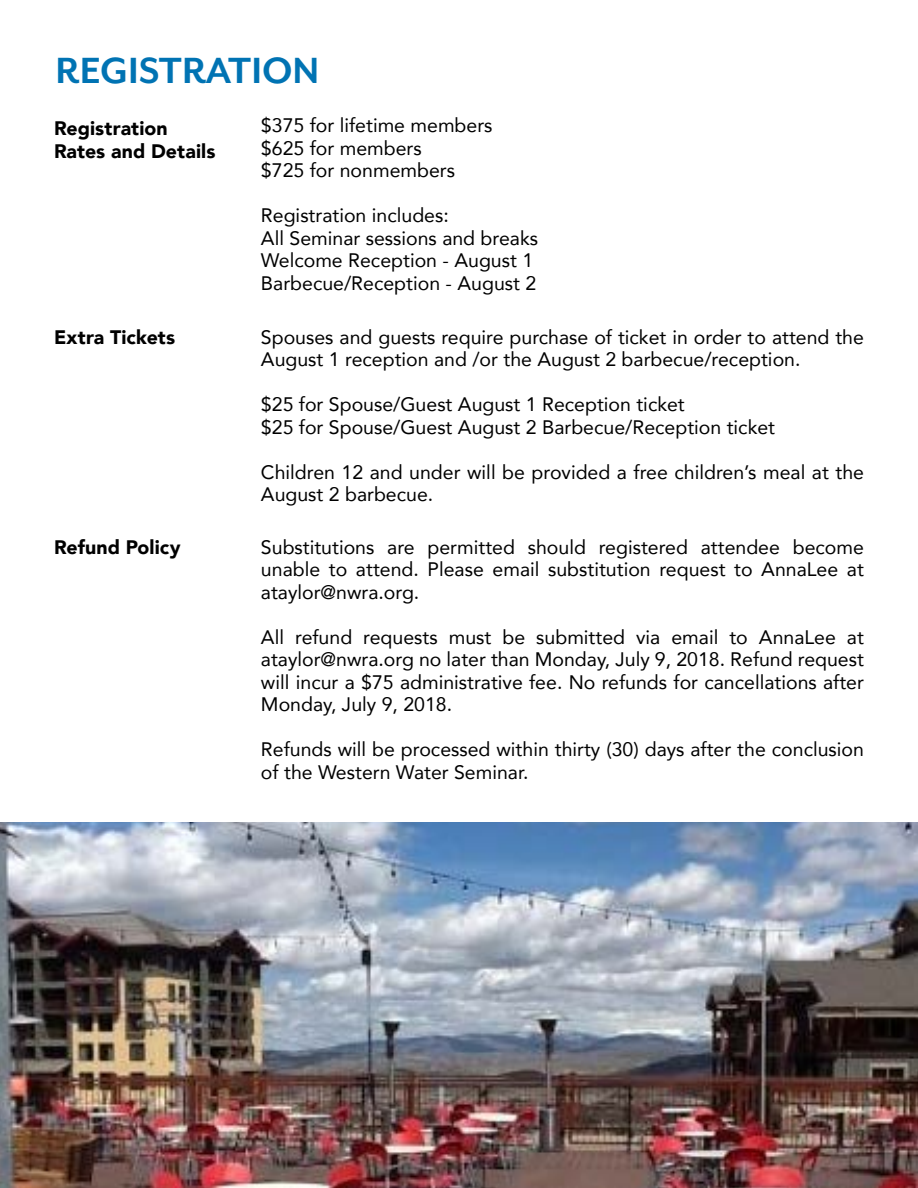
<style>
.page{position:relative;width:918px;height:1188px;background:#fff}
.page>*{position:absolute;margin:0;border:0;box-sizing:border-box;transform-origin:0 0}
.t1{font:700 42px "Mr Eaves San OT";color:#0073b3}
.t2{font:19.5px/22.5px "Avenir";color:#000}
.t3{font:900 19.5px/22.5px "Avenir";letter-spacing:.005em;color:#000}
</style>
<div class="page">
<img style="left:0;top:823px;width:918px;height:365px">
<h1 class="t1" style="left:56px;top:47px;width:265px">REGISTRATION</h1>
<p class="t3" style="left:54px;top:116px;width:163px">Registration<br>Rates and Details</p>
<p class="t2" style="left:261px;top:113px;width:233px">$375 for lifetime members $625 for members<br>$725 for nonmembers</p>
<p class="t2" style="left:261px;top:203px;width:279px">Registration includes:<br>All Seminar sessions and breaks<br>Welcome Reception - August 1<br>Barbecue/Reception - August 2</p>
<p class="t3" style="left:54px;top:325px;width:123px">Extra Tickets</p>
<p class="t2" style="left:261px;top:325px;width:605px">Spouses and guests require purchase of ticket in order to attend the<br>August 1 reception and /or the August 2 barbecue/reception.</p>
<p class="t2" style="left:261px;top:392px;width:516px">$25 for Spouse/Guest August 1 Reception ticket<br>$25 for Spouse/Guest August 2 Barbecue/Reception ticket</p>
<p class="t2" style="left:261px;top:460px;width:605px">Children 12 and under will be provided a free children’s meal at the<br>August 2 barbecue.</p>
<p class="t3" style="left:54px;top:535px;width:128px">Refund Policy</p>
<p class="t2" style="left:261px;top:535px;width:604px;text-align:justify">Substitutions are permitted should registered attendee become unable to attend. Please email substitution request to AnnaLee at ataylor@nwra.org.</p>
<p class="t2" style="left:261px;top:625px;width:605px;text-align:justify">All refund requests must be submitted via email to AnnaLee at ataylor@nwra.org no later than Monday, July 9, 2018. Refund request will incur a $75 administrative fee. No refunds for cancellations after Monday, July 9, 2018.</p>
<p class="t2" style="left:261px;top:737px;width:605px">Refunds will be processed within thirty (30) days after the conclusion of the Western Water Seminar.</p>
</div>
